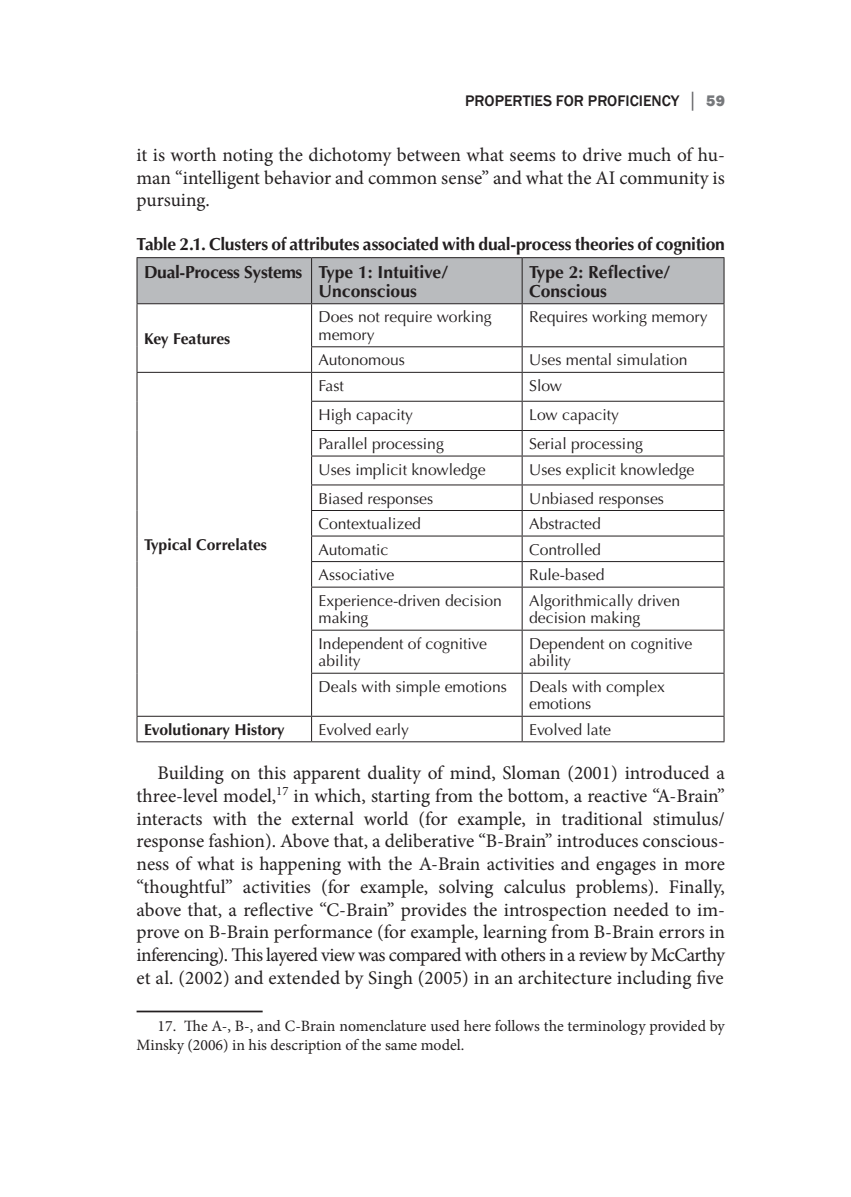
<style>
.page{position:relative;width:851px;height:1197px;background:#fff}
.page>*{position:absolute;margin:0;border:0;box-sizing:border-box;transform-origin:0 0}
.Body_Text_1{font:19.25px/22.8px "Minion Pro";color:#231f20;text-align:justify}
.Table_caption{font:700 17.5px "Optima LT Std";letter-spacing:-.02em;color:#231f20}
.Table_text_left{font:700 17.5px/19.2px "Optima LT Std";color:#231f20}
.Table_Heads{font:700 17.5px "Optima LT Std";letter-spacing:-.02em;color:#231f20}
.Table_text_left-2{font:15.75px/17.5px "Optima LT Std";color:#231f20}
.notes{font:15.75px/19.2px "Minion Pro";color:#231f20}
.Table_text_left-3{font:700 15.75px "Optima LT Std";color:#231f20}
.t1{font:500 15.75px "Franklin Gothic";color:#231f20}
.Table_text{font:15.75px "Optima LT Std";color:#231f20}
.Table_text-2{font:700 15.75px "Optima LT Std";color:#231f20}
.s1{color:#636366}
.s2{font-weight:800;color:#76787b}
</style>
<div class="page">
<div style="left:137px;top:258px;width:586px;height:45px;background:#b9bbbe"></div>
<svg style="left:137px;top:304px;width:586px;height:412px"></svg>
<svg style="left:136px;top:717px;width:1px;height:24px"></svg>
<hr style="left:136px;top:741px;width:175px;height:1px;background:#231f20">
<hr style="left:311px;top:346px;width:211px;height:1px;background:#231f20">
<hr style="left:522px;top:346px;width:202px;height:1px;background:#231f20">
<hr style="left:311px;top:372px;width:211px;height:1px;background:#231f20">
<hr style="left:522px;top:372px;width:202px;height:1px;background:#231f20">
<hr style="left:311px;top:401px;width:211px;height:1px;background:#231f20">
<hr style="left:522px;top:401px;width:202px;height:1px;background:#231f20">
<hr style="left:311px;top:430px;width:211px;height:1px;background:#231f20">
<hr style="left:522px;top:430px;width:202px;height:1px;background:#231f20">
<hr style="left:311px;top:456px;width:211px;height:1px;background:#231f20">
<hr style="left:522px;top:456px;width:202px;height:1px;background:#231f20">
<hr style="left:311px;top:485px;width:211px;height:1px;background:#231f20">
<hr style="left:522px;top:485px;width:202px;height:1px;background:#231f20">
<hr style="left:311px;top:510px;width:211px;height:1px;background:#231f20">
<hr style="left:522px;top:510px;width:202px;height:1px;background:#231f20">
<hr style="left:311px;top:536px;width:211px;height:1px;background:#231f20">
<hr style="left:522px;top:536px;width:202px;height:1px;background:#231f20">
<hr style="left:311px;top:561px;width:211px;height:1px;background:#231f20">
<hr style="left:522px;top:561px;width:202px;height:1px;background:#231f20">
<hr style="left:311px;top:587px;width:211px;height:1px;background:#231f20">
<hr style="left:522px;top:587px;width:202px;height:1px;background:#231f20">
<hr style="left:311px;top:630px;width:211px;height:1px;background:#231f20">
<hr style="left:522px;top:630px;width:202px;height:1px;background:#231f20">
<hr style="left:311px;top:673px;width:211px;height:1px;background:#231f20">
<hr style="left:522px;top:673px;width:202px;height:1px;background:#231f20">
<hr style="left:311px;top:716px;width:211px;height:1px;background:#231f20">
<svg style="left:311px;top:717px;width:1px;height:24px"></svg>
<hr style="left:522px;top:716px;width:202px;height:1px;background:#231f20">
<hr style="left:311px;top:741px;width:211px;height:1px;background:#231f20">
<hr style="left:136px;top:372px;width:175px;height:1px;background:#231f20">
<hr style="left:136px;top:304px;width:1px;height:43px;background:#231f20">
<hr style="left:311px;top:304px;width:1px;height:42px;background:#231f20">
<svg style="left:136px;top:347px;width:1px;height:240px"></svg>
<svg style="left:311px;top:347px;width:1px;height:240px"></svg>
<hr style="left:136px;top:587px;width:1px;height:43px;background:#231f20">
<hr style="left:311px;top:588px;width:1px;height:42px;background:#231f20">
<hr style="left:136px;top:630px;width:1px;height:43px;background:#231f20">
<hr style="left:311px;top:631px;width:1px;height:42px;background:#231f20">
<hr style="left:136px;top:673px;width:1px;height:43px;background:#231f20">
<hr style="left:311px;top:674px;width:1px;height:42px;background:#231f20">
<hr style="left:136px;top:716px;width:175px;height:1px;background:#231f20">
<hr style="left:521px;top:304px;width:1px;height:42px;background:#231f20">
<hr style="left:723px;top:304px;width:1px;height:42px;background:#231f20">
<svg style="left:521px;top:347px;width:1px;height:240px"></svg>
<svg style="left:723px;top:347px;width:1px;height:240px"></svg>
<hr style="left:521px;top:588px;width:1px;height:42px;background:#231f20">
<hr style="left:723px;top:588px;width:1px;height:42px;background:#231f20">
<hr style="left:521px;top:631px;width:1px;height:42px;background:#231f20">
<hr style="left:723px;top:631px;width:1px;height:42px;background:#231f20">
<hr style="left:521px;top:674px;width:1px;height:42px;background:#231f20">
<hr style="left:723px;top:674px;width:1px;height:42px;background:#231f20">
<svg style="left:521px;top:717px;width:1px;height:24px"></svg>
<svg style="left:723px;top:717px;width:1px;height:24px"></svg>
<hr style="left:522px;top:741px;width:202px;height:1px;background:#231f20">
<hr style="left:723px;top:258px;width:1px;height:45px;background:#231f20">
<hr style="left:136px;top:257px;width:175px;height:1px;background:#231f20">
<hr style="left:136px;top:258px;width:1px;height:45px;background:#231f20">
<hr style="left:311px;top:257px;width:211px;height:1px;background:#231f20">
<hr style="left:311px;top:258px;width:1px;height:45px;background:#231f20">
<hr style="left:522px;top:257px;width:202px;height:1px;background:#231f20">
<hr style="left:521px;top:258px;width:1px;height:45px;background:#231f20">
<hr style="left:136px;top:303px;width:175px;height:1px;background:#231f20">
<hr style="left:311px;top:303px;width:211px;height:1px;background:#231f20">
<hr style="left:522px;top:303px;width:202px;height:1px;background:#231f20">
<hr style="left:136px;top:1011px;width:126px;height:1px;background:#231f20">
<p class="t1" style="left:465px;top:91px;width:261px">PROPERTIES FOR PROFICIENCY <span class="s1">│</span> <span class="s2">59</span></p>
<p class="Body_Text_1" style="left:136px;top:144px;width:590px">it is worth noting the dichotomy between what seems to drive much of hu&shy;man “intelligent behavior and common sense” and what the AI community is pursuing.</p>
<p class="Table_caption" style="left:136px;top:234px;width:589px">Table 2.1. Clusters of attributes associated with dual-process theories of cognition</p>
<p class="Table_Heads" style="left:144px;top:261px;width:160px">Dual-Process Systems</p>
<p class="Table_text_left" style="left:318px;top:262px;width:131px">Type 1: Intuitive/<br>Unconscious</p>
<p class="Table_text_left" style="left:529px;top:262px;width:143px">Type 2: Reflective/<br>Conscious</p>
<p class="Table_text_left-3" style="left:144px;top:329px;width:88px">Key Features</p>
<p class="Table_text_left-2" style="left:318px;top:308px;width:175px">Does not require working memory</p>
<p class="Table_text_left-2" style="left:529px;top:308px;width:180px">Requires working memory</p>
<p class="Table_text_left-2" style="left:318px;top:351px;width:88px">Autonomous</p>
<p class="Table_text_left-2" style="left:529px;top:351px;width:160px">Uses mental simulation</p>
<p class="Table_text_left-3" style="left:144px;top:536px;width:124px">Typical Correlates</p>
<p class="Table_text_left-2" style="left:318px;top:377px;width:27px">Fast</p>
<p class="Table_text_left-2" style="left:529px;top:377px;width:35px">Slow</p>
<p class="Table_text_left-2" style="left:318px;top:406px;width:96px">High capacity</p>
<p class="Table_text_left-2" style="left:529px;top:406px;width:91px">Low capacity</p>
<p class="Table_text_left-2" style="left:318px;top:435px;width:127px">Parallel processing</p>
<p class="Table_text_left-2" style="left:529px;top:435px;width:115px">Serial processing</p>
<p class="Table_text_left-2" style="left:318px;top:461px;width:168px">Uses implicit knowledge</p>
<p class="Table_text_left-2" style="left:529px;top:461px;width:167px">Uses explicit knowledge</p>
<p class="Table_text_left-2" style="left:318px;top:490px;width:116px">Biased responses</p>
<p class="Table_text_left-2" style="left:529px;top:490px;width:136px">Unbiased responses</p>
<p class="Table_text_left-2" style="left:318px;top:515px;width:104px">Contextualized</p>
<p class="Table_text_left-2" style="left:529px;top:515px;width:73px">Abstracted</p>
<p class="Table_text_left-2" style="left:318px;top:541px;width:71px">Automatic</p>
<p class="Table_text_left-2" style="left:529px;top:541px;width:73px">Controlled</p>
<p class="Table_text_left-2" style="left:318px;top:566px;width:77px">Associative</p>
<p class="Table_text_left-2" style="left:529px;top:566px;width:77px">Rule-based</p>
<p class="Table_text_left-2" style="left:318px;top:592px;width:185px">Experience-driven decision making</p>
<p class="Table_text_left-2" style="left:529px;top:592px;width:152px">Algorithmically driven decision making</p>
<p class="Table_text_left-2" style="left:318px;top:635px;width:170px">Independent of cognitive ability</p>
<p class="Table_text_left-2" style="left:529px;top:635px;width:165px">Dependent on cognitive ability</p>
<p class="Table_text_left-2" style="left:318px;top:678px;width:190px">Deals with simple emotions</p>
<p class="Table_text_left-2" style="left:529px;top:678px;width:137px">Deals with complex emotions</p>
<p class="Table_text-2" style="left:144px;top:720px;width:142px">Evolutionary History</p>
<p class="Table_text" style="left:318px;top:720px;width:92px">Evolved early</p>
<p class="Table_text" style="left:529px;top:720px;width:83px">Evolved late</p>
<p class="Body_Text_1" style="left:136px;top:762px;width:590px;text-indent:21px">Building on this apparent duality of mind, Sloman (2001) introduced a three-level model,<sup>17</sup> in which, starting from the bottom, a reactive “A-Brain” interacts with the external world (for example, in traditional stimulus/ response fashion). Above that, a deliberative “B-Brain” introduces conscious&shy;ness of what is happening with the A-Brain activities and engages in more “thoughtful” activities (for example, solving calculus problems). Finally, above that, a reflective “C-Brain” provides the introspection needed to im&shy;prove on B-Brain performance (for example, learning from B-Brain errors in inferencing). This layered view was compared with others in a review by McCarthy et al. (2002) and extended by Singh (2005) in an architecture including five</p>
<p class="notes" style="left:136px;top:1016px;width:589px;text-indent:21px">17. The A-, B-, and C-Brain nomenclature used here follows the terminology provided by<br>Minsky (2006) in his description of the same model.</p>
</div>
